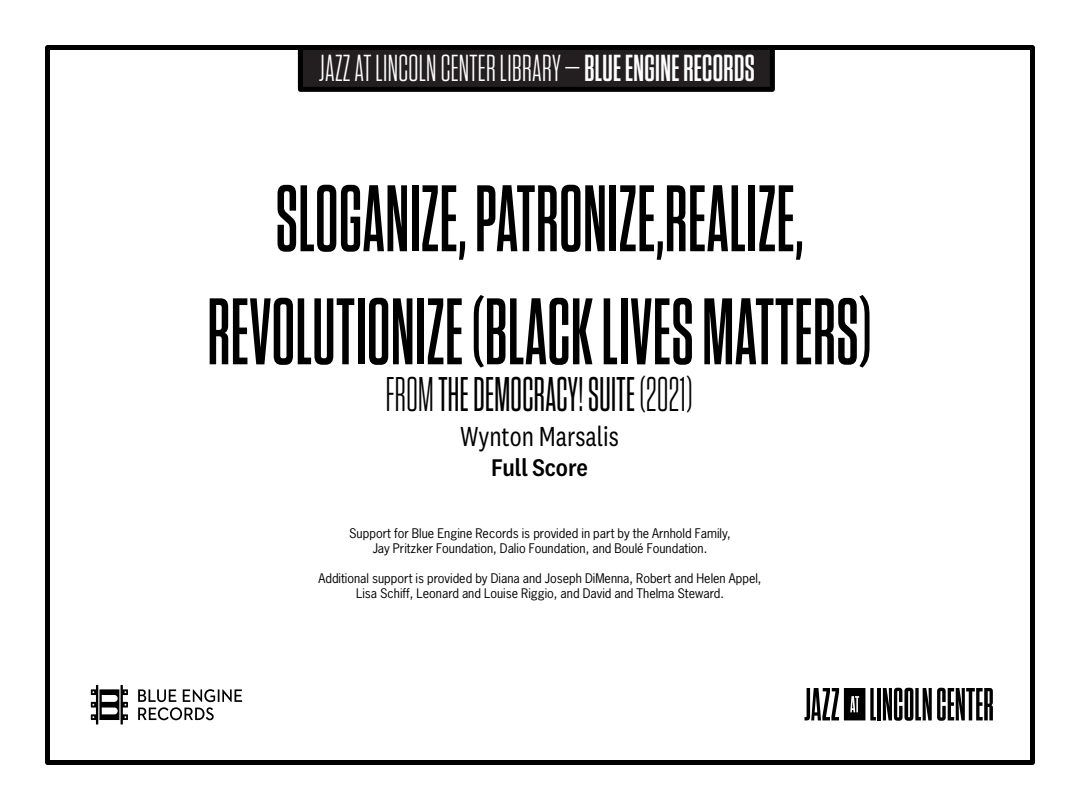
<style>
.page{position:relative;width:1080px;height:810px;background:#fff}
.page>*{position:absolute;margin:0;border:0;box-sizing:border-box;transform-origin:0 0}
.t1{font:600 94.25px "Tungsten Condensed";letter-spacing:.01em;color:#000;scale:.88 1}
.t2{font:500 48.5px "Tungsten Condensed";letter-spacing:.01em;color:#000;scale:.88 1}
.t3{font:37.5px "Tungsten Condensed";letter-spacing:.01em;color:#fff}
.t4{font:28.5px "National 2 Narrow";color:#000;scale:.88 1}
.t5{font:500 25px "National 2 Narrow";color:#000}
.t6{font:12.5px/15px "News Gothic Std";color:#000;text-align:center}
.s1{font-weight:600}
.s2{font-weight:400}
</style>
<div class="page">
<div style="left:45px;top:45px;width:990px;height:720px;border:5px solid #000"></div>
<div style="left:300px;top:48px;width:472px;height:41px;background:#231f20"></div>
<div style="left:298px;top:45px;width:477px;height:47px;border:5px solid #000"></div>
<svg style="left:138px;top:689px;width:104px;height:31px"></svg>
<svg style="left:91px;top:685px;width:37px;height:39px"></svg>
<hr style="left:878px;top:688px;width:3px;height:32px;background:#000">
<svg style="left:883px;top:688px;width:110px;height:33px"></svg>
<svg style="left:804px;top:688px;width:72px;height:32px"></svg>
<h3 class="t3" style="left:319px;top:50px;width:437px">JAZZ AT LINCOLN CENTER LIBRARY — <span class="s1">BLUE ENGINE RECORDS</span></h3>
<p class="t1" style="left:276px;top:173px;width:601px">SLOGANIZE, PATRONIZE,REALIZE,</p>
<p class="t1" style="left:208px;top:286px;width:756px">REVOLUTIONIZE (BLACK LIVES MATTERS)</p>
<p class="t2" style="left:386px;top:371px;width:351px"><span class="s2">FROM</span> THE DEMOCRACY! SUITE <span class="s2">(2021)</span></p>
<p class="t4" style="left:460px;top:420px;width:182px">Wynton Marsalis</p>
<p class="t5" style="left:491px;top:453px;width:99px">Full Score</p>
<p class="t6" style="left:349px;top:526px;width:383px">Support for Blue Engine Records is provided in part by the Arnhold Family,<br>Jay Pritzker Foundation, Dalio Foundation, and Boulé Foundation.</p>
<p class="t6" style="left:318px;top:571px;width:445px">Additional support is provided by Diana and Joseph DiMenna, Robert and Helen Appel,<br>Lisa Schiff, Leonard and Louise Riggio, and David and Thelma Steward.</p>
</div>
